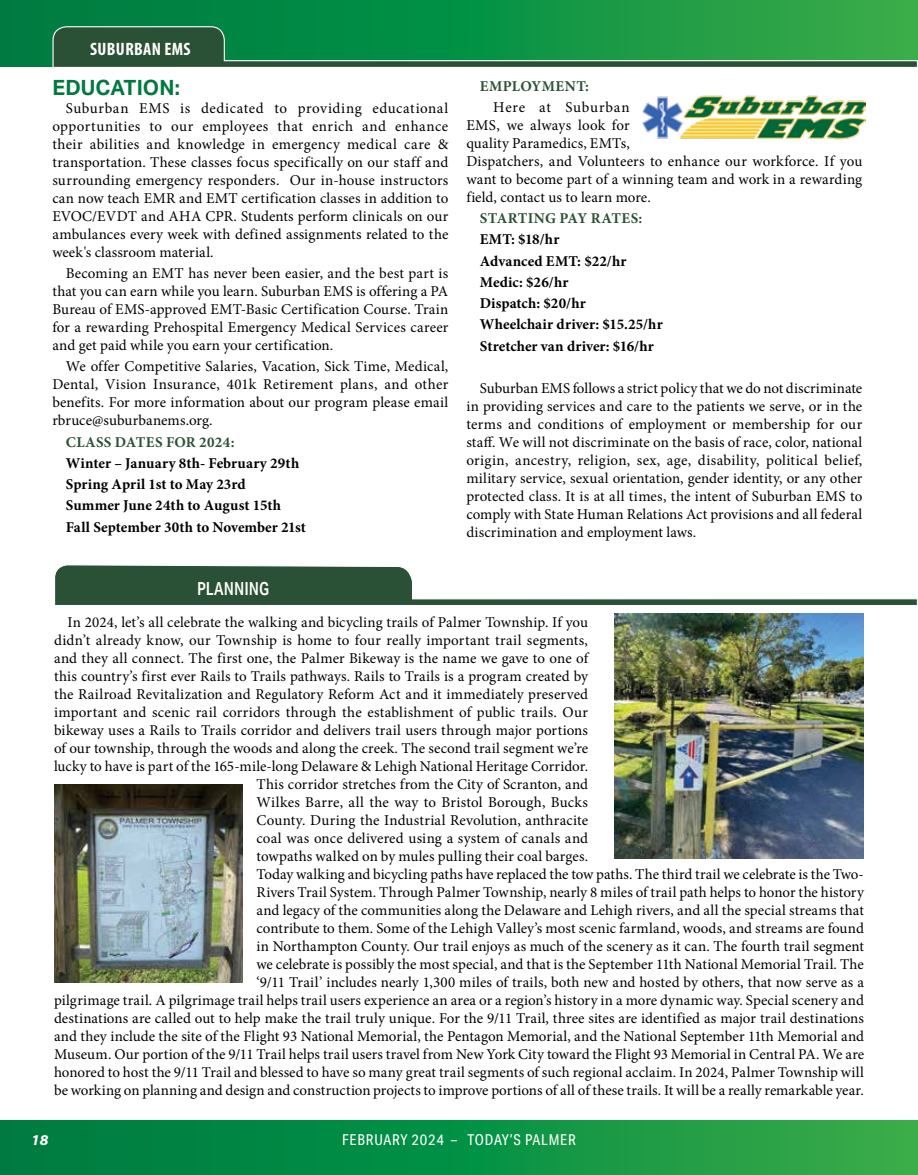
<style>
.page{position:relative;width:918px;height:1175px;background:#fff}
.page>*{position:absolute;margin:0;border:0;box-sizing:border-box;transform-origin:0 0}
.t1{font:700 21px "Aktiv Grotesk";letter-spacing:.005em;color:#007940}
.t2{font:700 condensed 18px "Myriad Pro";letter-spacing:.02em;color:#fff}
.t3{font:500 18px "Aktiv Grotesk Cd";color:#fff;scale:.96 1}
.t4{font:15px/18px "Minion Pro";letter-spacing:.005em;color:#000;text-align:justify}
.t5{font:700 15px/21.3px "Minion Pro";letter-spacing:.005em;color:#000}
.t6{font:700 15px "Minion Pro";letter-spacing:.025em;color:#2a5135}
.t7{font:15px "Aktiv Grotesk Cd";letter-spacing:.05em;color:#fff}
.t8{font:italic 700 semi-expanded 15px "Myriad Pro";color:#fff}
</style>
<div class="page">
<svg style="left:0;top:1120px;width:918px;height:54px;background:#109144"></svg>
<svg style="left:0;top:0;width:917px;height:66px;background:#0f9044"></svg>
<hr style="left:917px;top:0;width:1px;height:66px;background:#3cae49">
<svg style="left:52px;top:26px;width:866px;height:41px;background:#238546"></svg>
<img style="left:643px;top:95px;width:222px;height:45px">
<svg style="left:55px;top:565px;width:862px;height:40px"></svg>
<img style="left:615px;top:614px;width:249px;height:244px">
<img style="left:54px;top:784px;width:189px;height:198px">
<p class="t2" style="left:90px;top:38px;width:102px">SUBURBAN EMS</p>
<h1 class="t1" style="left:52px;top:75px;width:129px">EDUCATION:</h1>
<p class="t4" style="left:52px;top:99px;width:398px;text-indent:14px">Suburban EMS is dedicated to providing educational opportunities to our employees that enrich and enhance their abilities and knowledge in emergency medical care &amp; transportation. These classes focus specifically on our staff and surrounding emergency responders. Our in-house instructors can now teach EMR and EMT certification classes in addition to EVOC/EVDT and AHA CPR. Students perform clinicals on our ambulances every week with defined assignments related to the week's classroom material.</p>
<p class="t4" style="left:52px;top:264px;width:398px;text-indent:14px">Becoming an EMT has never been easier, and the best part is that you can earn while you learn. Suburban EMS is offering a PA Bureau of EMS-approved EMT-Basic Certification Course. Train for a rewarding Prehospital Emergency Medical Services career and get paid while you earn your certification.</p>
<p class="t4" style="left:52px;top:357px;width:398px;text-indent:14px">We offer Competitive Salaries, Vacation, Sick Time, Medical, Dental, Vision Insurance, 401k Retirement plans, and other benefits. For more information about our program please email rbruce@suburbanems.org.</p>
<p class="t6" style="left:66px;top:431px;width:170px">CLASS DATES FOR 2024:</p>
<p class="t5" style="left:66px;top:452px;width:242px">Winter – January 8th- February 29th<br>Spring April 1st to May 23rd<br>Summer June 24th to August 15th<br>Fall September 30th to November 21st</p>
<p class="t3" style="left:197px;top:577px;width:77px">PLANNING</p>
<p class="t6" style="left:480px;top:75px;width:111px">EMPLOYMENT:</p>
<p class="t4" style="left:466px;top:98px;width:398px;text-align:left;text-indent:27px">Here at Suburban<br>EMS, we always look for<br>quality Paramedics, EMTs,<br>Dispatchers, and Volunteers to enhance our workforce. If you want to become part of a winning team and work in a rewarding field, contact us to learn more.</p>
<p class="t6" style="left:480px;top:208px;width:164px">STARTING PAY RATES:</p>
<p class="t5" style="left:480px;top:229px;width:184px">EMT: $18/hr<br>Advanced EMT: $22/hr<br>Medic: $26/hr<br>Dispatch: $20/hr<br>Wheelchair driver: $15.25/hr<br>Stretcher van driver: $16/hr</p>
<p class="t4" style="left:466px;top:379px;width:398px;text-indent:14px">Suburban EMS follows a strict policy that we do not discriminate in providing services and care to the patients we serve, or in the terms and conditions of employment or membership for our staff. We will not discriminate on the basis of race, color, national origin, ancestry, religion, sex, age, disability, political belief, military service, sexual orientation, gender identity, or any other protected class. It is at all times, the intent of Suburban EMS to comply with State Human Relations Act provisions and all federal discrimination and employment laws.</p>
<p class="t4" style="left:68px;top:613px;width:522px">In 2024, let’s all celebrate the walking and bicycling trails of Palmer Township. If you</p>
<p class="t4" style="left:54px;top:631px;width:536px">didn’t already know, our Township is home to four really important trail segments,</p>
<p class="t4" style="left:54px;top:649px;width:536px">and they all connect. The first one, the Palmer Bikeway is the name we gave to one of</p>
<p class="t4" style="left:54px;top:667px;width:536px">this country’s first ever Rails to Trails pathways. Rails to Trails is a program created by</p>
<p class="t4" style="left:54px;top:685px;width:536px">the Railroad Revitalization and Regulatory Reform Act and it immediately preserved</p>
<p class="t4" style="left:54px;top:703px;width:536px">important and scenic rail corridors through the establishment of public trails. Our</p>
<p class="t4" style="left:54px;top:721px;width:536px">bikeway uses a Rails to Trails corridor and delivers trail users through major portions</p>
<p class="t4" style="left:54px;top:739px;width:536px">of our township, through the woods and along the creek. The second trail segment we’re</p>
<p class="t4" style="left:54px;top:757px;width:536px">lucky to have is part of the 165-mile-long Delaware &amp; Lehigh National Heritage Corridor.</p>
<p class="t4" style="left:256px;top:775px;width:333px">This corridor stretches from the City of Scranton, and</p>
<p class="t4" style="left:256px;top:793px;width:333px">Wilkes Barre, all the way to Bristol Borough, Bucks</p>
<p class="t4" style="left:256px;top:811px;width:333px">County. During the Industrial Revolution, anthracite</p>
<p class="t4" style="left:256px;top:829px;width:333px">coal was once delivered using a system of canals and</p>
<p class="t4" style="left:256px;top:847px;width:333px">towpaths walked on by mules pulling their coal barges.</p>
<p class="t4" style="left:256px;top:865px;width:609px">Today walking and bicycling paths have replaced the tow paths. The third trail we celebrate is the Two-</p>
<p class="t4" style="left:256px;top:883px;width:609px">Rivers Trail System. Through Palmer Township, nearly 8 miles of trail path helps to honor the history</p>
<p class="t4" style="left:256px;top:901px;width:609px">and legacy of the communities along the Delaware and Lehigh rivers, and all the special streams that</p>
<p class="t4" style="left:256px;top:919px;width:609px">contribute to them. Some of the Lehigh Valley’s most scenic farmland, woods, and streams are found</p>
<p class="t4" style="left:256px;top:937px;width:609px">in Northampton County. Our trail enjoys as much of the scenery as it can. The fourth trail segment</p>
<p class="t4" style="left:256px;top:955px;width:609px">we celebrate is possibly the most special, and that is the September 11th National Memorial Trail. The</p>
<p class="t4" style="left:256px;top:973px;width:609px">‘9/11 Trail’ includes nearly 1,300 miles of trails, both new and hosted by others, that now serve as a</p>
<p class="t4" style="left:54px;top:991px;width:811px">pilgrimage trail. A pilgrimage trail helps trail users experience an area or a region’s history in a more dynamic way. Special scenery and</p>
<p class="t4" style="left:54px;top:1009px;width:812px">destinations are called out to help make the trail truly unique. For the 9/11 Trail, three sites are identified as major trail destinations</p>
<p class="t4" style="left:54px;top:1027px;width:812px">and they include the site of the Flight 93 National Memorial, the Pentagon Memorial, and the National September 11th Memorial and</p>
<p class="t4" style="left:54px;top:1045px;width:812px">Museum. Our portion of the 9/11 Trail helps trail users travel from New York City toward the Flight 93 Memorial in Central PA. We are</p>
<p class="t4" style="left:54px;top:1063px;width:811px">honored to host the 9/11 Trail and blessed to have so many great trail segments of such regional acclaim. In 2024, Palmer Township will</p>
<p class="t4" style="left:54px;top:1081px;width:812px">be working on planning and design and construction projects to improve portions of all of these trails. It will be a really remarkable year.</p>
<p class="t8" style="left:31px;top:1130px;width:19px">18</p>
<p class="t7" style="left:342px;top:1130px;width:235px">FEBRUARY 2024 – TODAY’S PALMER</p>
</div>
